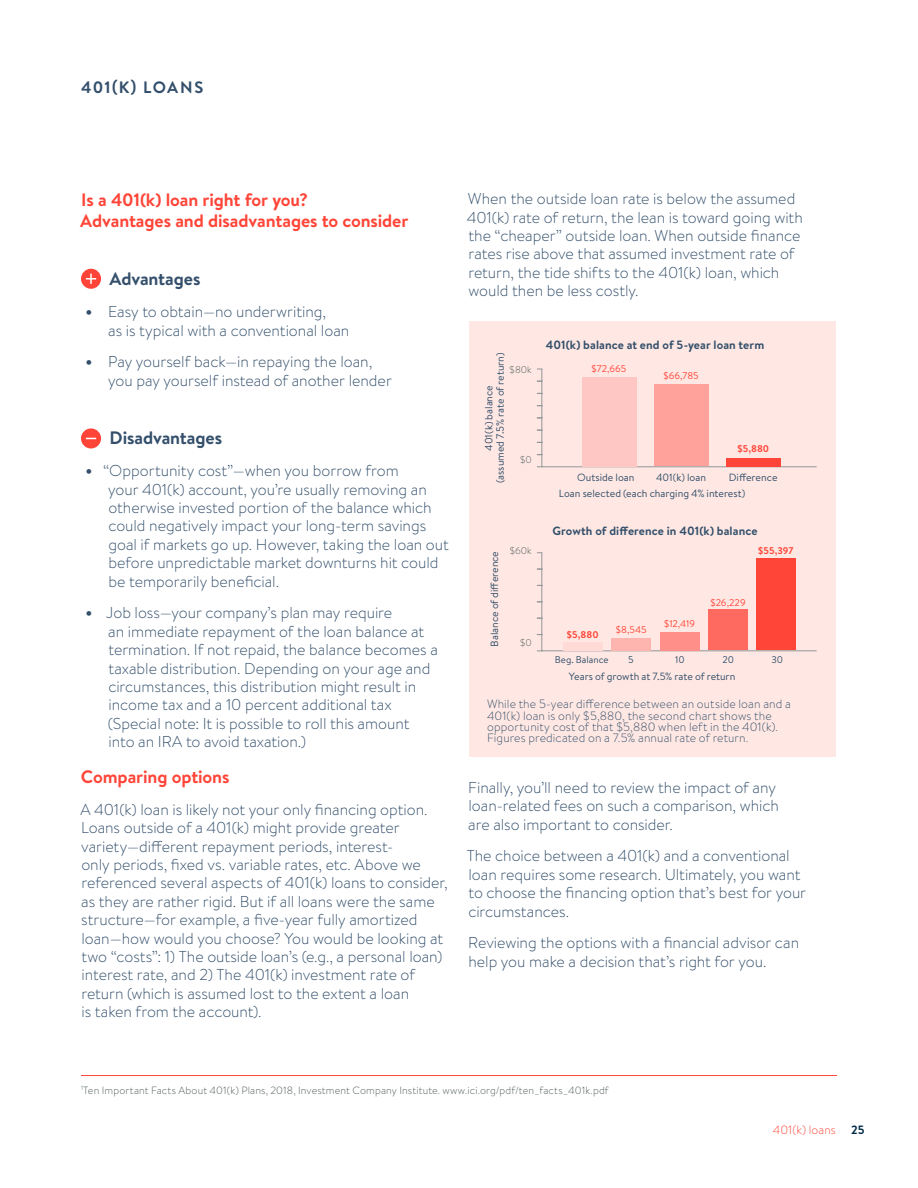
<style>
.page{position:relative;width:918px;height:1188px;background:#fff}
.page>*{position:absolute;margin:0;border:0;box-sizing:border-box;transform-origin:0 0}
.t1{font:700 18px/21px "Brandon Text";letter-spacing:-.005em;color:#ff4538}
.t2{font:700 18px "Brandon Text";letter-spacing:-.005em;color:#334f6b}
.t3{font:700 16.5px "Brandon Text";letter-spacing:.075em;color:#334f6b}
.t4{font:300 15.75px/18.5px "Brandon Text";letter-spacing:-.005em;color:#334f6b}
.t5{font:300 12px/11.2px "Brandon Text";letter-spacing:.01em;color:#334f6b}
.t6{font:700 12px "Brandon Text";letter-spacing:.01em;color:#334f6b}
.t7{font:300 12px "Brandon Text";letter-spacing:.005em;color:#ff4538}
.t8{font:700 12px "Brandon Text";color:#002b49}
.t9{font:10.5px/11.2px "Brandon Text";color:#334f6b;text-align:center}
.t10{font:300 10.5px "Brandon Text";letter-spacing:.015em;color:#4d5959}
.t11{font:9.75px "Brandon Text";letter-spacing:-.005em;color:#ff4538}
.t12{font:700 9.75px "Brandon Text";letter-spacing:-.005em;color:#ff4538}
.t13{font:9.75px "Brandon Text";color:#334f6b}
.t14{font:300 9.75px "Brandon Text";letter-spacing:.005em;color:#4d5959}
.s1{font-weight:700;font-size:18px}
</style>
<div class="page">
<div style="left:469px;top:321px;width:367px;height:436px;background:#ffe8e3"></div>
<hr style="left:81px;top:1075px;width:756px;height:1px;background:#ff4538">
<div style="left:81px;top:269px;width:20px;height:20px;background:#ff4538;border-radius:50%"></div>
<svg style="left:86px;top:274px;width:10px;height:10px"></svg>
<svg style="left:81px;top:428px;width:20px;height:20px"></svg>
<svg style="left:537px;top:368px;width:280px;height:100px"></svg>
<div style="left:582px;top:377px;width:54px;height:89px;background:#ffc7c3"></div>
<div style="left:654px;top:385px;width:54px;height:81px;background:#ffa29c"></div>
<div style="left:726px;top:458px;width:55px;height:8px;background:#ff4538"></div>
<svg style="left:537px;top:552px;width:280px;height:100px"></svg>
<div style="left:564px;top:642px;width:39px;height:8px;background:#ffdad7"></div>
<div style="left:612px;top:638px;width:39px;height:12px;background:#ffb5af"></div>
<div style="left:660px;top:632px;width:39px;height:18px;background:#ff8f88"></div>
<div style="left:708px;top:609px;width:39px;height:41px;background:#ff6a60"></div>
<div style="left:756px;top:559px;width:39px;height:91px;background:#ff4538"></div>
<p class="t3" style="left:81px;top:75px;width:124px">401(K) LOANS</p>
<p class="t1" style="left:80px;top:189px;width:330px">Is a 401(k) loan right for you?<br>Advantages and disadvantages to consider</p>
<p class="t2" style="left:110px;top:267px;width:92px">Advantages</p>
<p class="t4" style="left:108px;top:302px;width:243px;text-indent:-23px"><span class="s1">•</span> Easy to obtain—no underwriting,<br>as is typical with a conventional loan</p>
<p class="t4" style="left:108px;top:352px;width:285px;text-indent:-23px"><span class="s1">•</span> Pay yourself back—in repaying the loan, you pay yourself instead of another lender</p>
<p class="t2" style="left:110px;top:426px;width:114px">Disadvantages</p>
<p class="t4" style="left:108px;top:461px;width:342px;text-indent:-23px"><span class="s1">•</span> “Opportunity cost”—when you borrow from<br>your 401(k) account, you’re usually removing an otherwise invested portion of the balance which could negatively impact your long-term savings goal if markets go up. However, taking the loan out before unpredictable market downturns hit could be temporarily beneficial.</p>
<p class="t4" style="left:108px;top:603px;width:332px;text-indent:-22px"><span class="s1">•</span> Job loss—your company’s plan may require<br>an immediate repayment of the loan balance at termination. If not repaid, the balance becomes a taxable distribution. Depending on your age and circumstances, this distribution might result in income tax and a 10 percent additional tax (Special note: It is possible to roll this amount into an IRA to avoid taxation.)</p>
<p class="t1" style="left:81px;top:766px;width:150px">Comparing options</p>
<p class="t4" style="left:80px;top:800px;width:369px">A 401(k) loan is likely not your only financing option.<br>Loans outside of a 401(k) might provide greater variety—different repayment periods, interest-<br>only periods, fixed vs. variable rates, etc. Above we referenced several aspects of 401(k) loans to consider, as they are rather rigid. But if all loans were the same structure—for example, a five-year fully amortized loan—how would you choose? You would be looking at two “costs”: 1) The outside loan’s (e.g., a personal loan) interest rate, and 2) The 401(k) investment rate of return (which is assumed lost to the extent a loan<br>is taken from the account).</p>
<p class="t4" style="left:467px;top:189px;width:338px">When the outside loan rate is below the assumed 401(k) rate of return, the lean is toward going with the “cheaper” outside loan. When outside finance rates rise above that assumed investment rate of return, the tide shifts to the 401(k) loan, which would then be less costly.</p>
<p class="t9" style="left:483px;top:483px;width:132px;rotate:-90deg">401(k) balance<br>(assumed 7.5% rate of return)</p>
<p class="t14" style="left:509px;top:363px;width:24px">$80k</p>
<p class="t14" style="left:520px;top:453px;width:14px">$0</p>
<p class="t9" style="left:488px;top:647px;width:97px;rotate:-90deg">Balance of difference</p>
<p class="t14" style="left:509px;top:544px;width:24px">$60k</p>
<p class="t14" style="left:520px;top:636px;width:14px">$0</p>
<p class="t6" style="left:546px;top:337px;width:220px">401(k) balance at end of 5-year loan term</p>
<p class="t11" style="left:591px;top:361px;width:36px">$72,665</p>
<p class="t11" style="left:663px;top:369px;width:37px">$66,785</p>
<p class="t12" style="left:737px;top:442px;width:34px">$5,880</p>
<p class="t9" style="left:577px;top:471px;width:59px">Outside loan</p>
<p class="t9" style="left:656px;top:471px;width:51px">401(k) loan</p>
<p class="t9" style="left:729px;top:471px;width:50px">Difference</p>
<p class="t9" style="left:559px;top:487px;width:188px">Loan selected (each charging 4% interest)</p>
<p class="t6" style="left:552px;top:522px;width:207px">Growth of difference in 401(k) balance</p>
<p class="t12" style="left:567px;top:628px;width:34px">$5,880</p>
<p class="t11" style="left:616px;top:623px;width:33px">$8,545</p>
<p class="t12" style="left:758px;top:544px;width:37px">$55,397</p>
<p class="t11" style="left:664px;top:617px;width:33px">$12,419</p>
<p class="t11" style="left:710px;top:596px;width:37px">$26,229</p>
<p class="t13" style="left:555px;top:653px;width:56px">Beg. Balance</p>
<p class="t13" style="left:628px;top:653px;width:7px">5</p>
<p class="t13" style="left:675px;top:653px;width:11px">10</p>
<p class="t13" style="left:723px;top:653px;width:13px">20</p>
<p class="t13" style="left:771px;top:653px;width:13px">30</p>
<p class="t9" style="left:569px;top:670px;width:168px">Years of growth at 7.5% rate of return</p>
<p class="t5" style="left:487px;top:698px;width:305px">While the 5-year difference between an outside loan and a 401(k) loan is only $5,880, the second chart shows the opportunity cost of that $5,880 when left in the 401(k).<br>Figures predicated on a 7.5% annual rate of return.</p>
<p class="t4" style="left:468px;top:778px;width:312px">Finally, you’ll need to review the impact of any loan-related fees on such a comparison, which are also important to consider.</p>
<p class="t4" style="left:467px;top:846px;width:341px">The choice between a 401(k) and a conventional loan requires some research. Ultimately, you want to choose the financing option that’s best for your circumstances.</p>
<p class="t4" style="left:468px;top:933px;width:332px">Reviewing the options with a financial advisor can help you make a decision that’s right for you.</p>
<p class="t10" style="left:81px;top:1083px;width:529px"><sup>1</sup>Ten Important Facts About 401(k) Plans, 2018, Investment Company Institute. www.ici.org/pdf/ten_facts_401k.pdf</p>
<p class="t7" style="left:773px;top:1122px;width:65px">401(k) loans</p>
<p class="t8" style="left:851px;top:1121px;width:15px">25</p>
</div>
